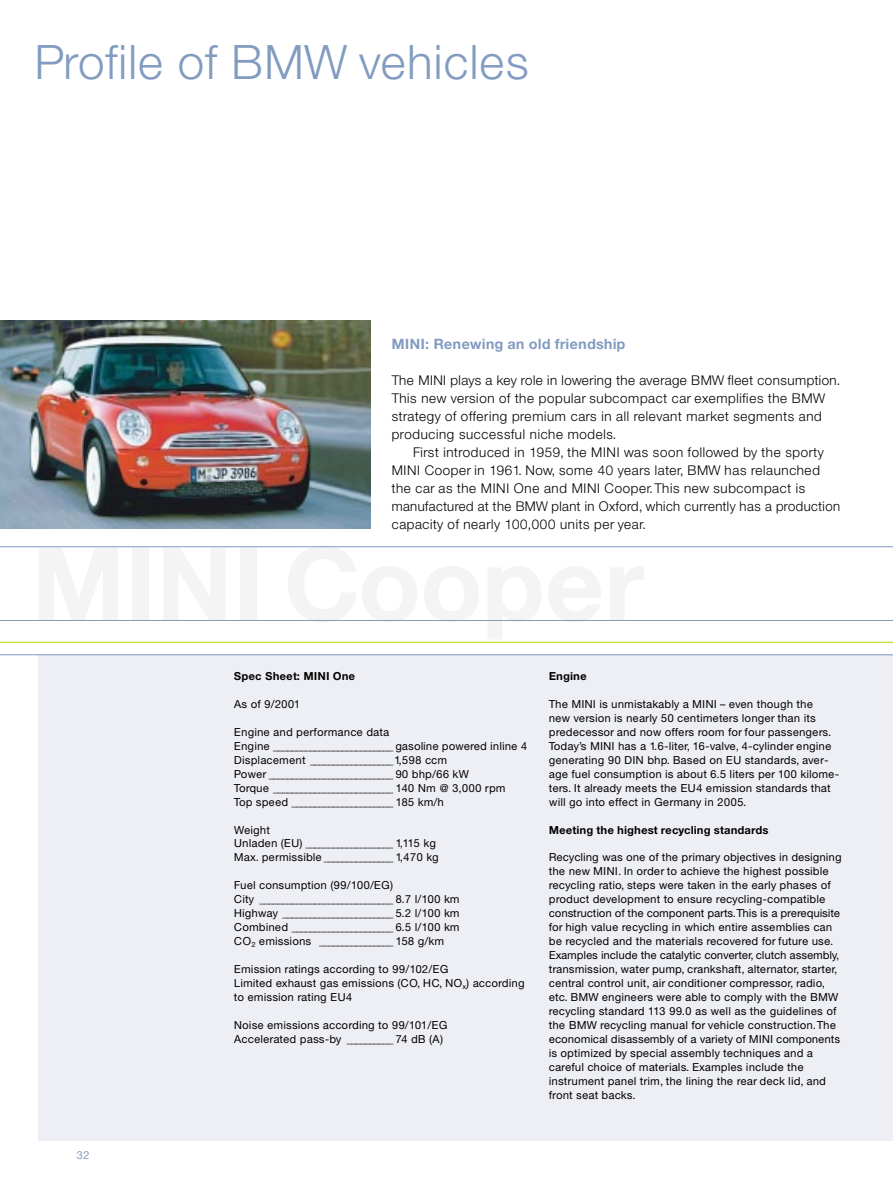
<style>
.page{position:relative;width:893px;height:1190px;background:#fff}
.page>*{position:absolute;margin:0;border:0;box-sizing:border-box;transform-origin:0 0}
.t1{font:300 45px "BMW Helvetica";letter-spacing:-.02em;color:#829bc0}
.t2{font:700 13.5px "BMW Helvetica";color:#829bc0}
.t3{font:300 12.75px/18px "BMW Helvetica";color:#000}
.t4{font:10.5px/14px "BMW Helvetica";color:#000}
.t5{font:700 10.5px "BMW Helvetica";color:#000}
.t6{font:10.5px "BMW Helvetica";color:#829bc0}
</style>
<div class="page">
<img style="left:0;top:320px;width:370px;height:209px">
<hr style="left:0;top:546px;width:892px;height:1px;background:#829bc0">
<div style="left:38px;top:655px;width:854px;height:486px;background:#eeeff4"></div>
<hr style="left:0;top:620px;width:892px;height:1px;background:#829bc0">
<hr style="left:0;top:641px;width:892px;height:2px;background:#c7e047">
<hr style="left:0;top:654px;width:892px;height:1px;background:#829bc0">
<h1 class="t1" style="left:34px;top:44px;width:498px">Profile of BMW vehicles</h1>
<p class="t2" style="left:391px;top:338px;width:236px">MINI: Renewing an old friendship</p>
<p class="t3" style="left:391px;top:372px;width:450px">The MINI plays a key role in lowering the average BMW fleet consumption.<br>This new version of the popular subcompact car exemplifies the BMW strategy of offering premium cars in all relevant market segments and producing successful niche models.</p>
<p class="t3" style="left:391px;top:444px;width:450px;text-indent:21px">First introduced in 1959, the MINI was soon followed by the sporty MINI Cooper in 1961. Now, some 40 years later, BMW has relaunched the car as the MINI One and MINI Cooper.This new subcompact is manufactured at the BMW plant in Oxford, which currently has a production capacity of nearly 100,000 units per year.</p>
<p class="t6" style="left:77px;top:1150px;width:15px">32</p>
<p class="t5" style="left:234px;top:672px;width:123px">Spec Sheet: MINI One</p>
<p class="t4" style="left:234px;top:698px;width:68px">As of 9/2001</p>
<p class="t4" style="left:234px;top:725px;width:295px">Engine and performance data<br>Engine __________________________ gasoline powered inline 4<br>Displacement __________________1,598 ccm<br>Power ___________________________ 90 bhp/66 kW<br>Torque __________________________ 140 Nm @ 3,000 rpm<br>Top speed ______________________ 185 km/h</p>
<p class="t4" style="left:234px;top:823px;width:206px">Weight<br>Unladen (EU) ___________________ 1,115 kg<br>Max. permissible _______________ 1,470 kg</p>
<p class="t4" style="left:234px;top:879px;width:227px">Fuel consumption (99/100/EG)<br>City _____________________________ 8.7 l/100 km Highway ________________________ 5.2 l/100 km Combined ______________________ 6.5 l/100 km CO<sub>2</sub> emissions ________________ 158 g/km</p>
<p class="t4" style="left:234px;top:963px;width:292px">Emission ratings according to 99/102/EG<br>Limited exhaust gas emissions (CO, HC, NO<sub>x</sub>) according to emission rating EU4</p>
<p class="t4" style="left:234px;top:1018px;width:215px">Noise emissions according to 99/101/EG<br>Accelerated pass-by __________ 74 dB (A)</p>
<p class="t5" style="left:549px;top:672px;width:39px">Engine</p>
<p class="t4" style="left:549px;top:698px;width:292px">The MINI is unmistakably a MINI – even though the<br>new version is nearly 50 centimeters longer than its predecessor and now offers room for four passengers.<br>Today’s MINI has a 1.6-liter, 16-valve, 4-cylinder engine generating 90 DIN bhp. Based on EU standards, aver&shy;age fuel consumption is about 6.5 liters per 100 kilome&shy;ters. It already meets the EU4 emission standards that will go into effect in Germany in 2005.</p>
<p class="t5" style="left:549px;top:825px;width:221px">Meeting the highest recycling standards</p>
<p class="t4" style="left:549px;top:851px;width:294px">Recycling was one of the primary objectives in designing the new MINI. In order to achieve the highest possible recycling ratio, steps were taken in the early phases of product development to ensure recycling-compatible construction of the component parts.This is a prerequisite for high value recycling in which entire assemblies can be recycled and the materials recovered for future use.<br>Examples include the catalytic converter, clutch assembly, transmission, water pump, crankshaft, alternator, starter, central control unit, air conditioner compressor, radio, etc. BMW engineers were able to comply with the BMW recycling standard 113 99.0 as well as the guidelines of the BMW recycling manual for vehicle construction.The economical disassembly of a variety of MINI components is optimized by special assembly techniques and a careful choice of materials. Examples include the instrument panel trim, the lining the rear deck lid, and front seat backs.</p>
</div>
